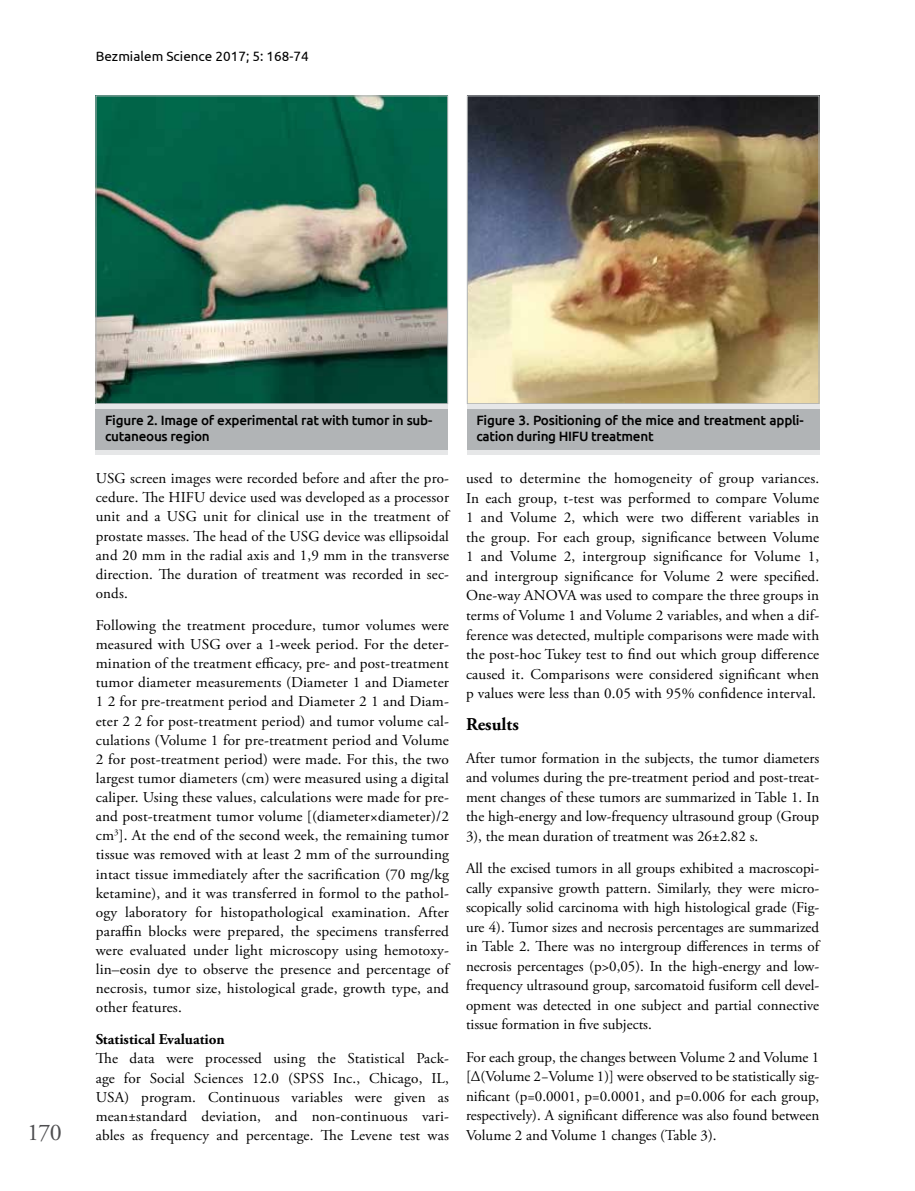
<style>
.page{position:relative;width:915px;height:1191px;background:#fff}
.page>*{position:absolute;margin:0;border:0;box-sizing:border-box;transform-origin:0 0}
.t1{font:24px "Adobe Garamond Pro";color:#4d4d4f}
.t2{font:700 18px "Adobe Garamond Pro";color:#000}
.t3{font:15px/19.5px "Adobe Garamond Pro";letter-spacing:.01em;color:#000;text-align:justify}
.t4{font:700 15px "Adobe Garamond Pro";color:#000}
.t5{font:500 13.5px/16.2px "Ubuntu";letter-spacing:-.02em;color:#000}
.t6{font:13.5px "Ubuntu";color:#000}
</style>
<div class="page">
<img style="left:469px;top:98px;width:348px;height:304px">
<div style="left:467px;top:96px;width:352px;height:308px;border:1px solid #b1b4b6"></div>
<div style="left:467px;top:408px;width:352px;height:42px;background:#b1b4b6"></div>
<hr style="left:467px;top:404px;width:352px;height:4px;background:#e6e7e8">
<hr style="left:467px;top:450px;width:352px;height:4px;background:#e6e7e8">
<img style="left:98px;top:98px;width:348px;height:304px">
<div style="left:96px;top:96px;width:352px;height:308px;border:1px solid #b1b4b6"></div>
<div style="left:96px;top:408px;width:352px;height:42px;background:#b1b4b6"></div>
<hr style="left:96px;top:404px;width:352px;height:4px;background:#e6e7e8">
<hr style="left:96px;top:450px;width:352px;height:4px;background:#e6e7e8">
<p class="t6" style="left:96px;top:48px;width:214px">Bezmialem Science 2017; 5: 168-74</p>
<h1 class="t1" style="left:27px;top:1118px;width:36px">170</h1>
<p class="t5" style="left:105px;top:412px;width:328px">Figure 2. Image of experimental rat with tumor in sub&shy;cutaneous region</p>
<p class="t3" style="left:96px;top:469px;width:354px">USG screen images were recorded before and after the pro&shy;cedure. The HIFU device used was developed as a processor unit and a USG unit for clinical use in the treatment of prostate masses. The head of the USG device was ellipsoidal and 20 mm in the radial axis and 1,9 mm in the transverse direction. The duration of treatment was recorded in sec&shy;onds.</p>
<p class="t3" style="left:96px;top:616px;width:354px;line-height:19px">Following the treatment procedure, tumor volumes were measured with USG over a 1-week period. For the deter&shy;mination of the treatment efficacy, pre- and post-treatment tumor diameter measurements (Diameter 1 and Diameter 1 2 for pre-treatment period and Diameter 2 1 and Diam&shy;eter 2 2 for post-treatment period) and tumor volume cal&shy;culations (Volume 1 for pre-treatment period and Volume 2 for post-treatment period) were made. For this, the two largest tumor diameters (cm) were measured using a digital caliper. Using these values, calculations were made for pre&shy;and post-treatment tumor volume [(diameter×diameter)/2 cm<sup>3</sup>]. At the end of the second week, the remaining tumor tissue was removed with at least 2 mm of the surrounding intact tissue immediately after the sacrification (70 mg/kg ketamine), and it was transferred in formol to the pathol&shy;ogy laboratory for histopathological examination. After paraffin blocks were prepared, the specimens transferred were evaluated under light microscopy using hemotoxy&shy;lin–eosin dye to observe the presence and percentage of necrosis, tumor size, histological grade, growth type, and other features.</p>
<p class="t4" style="left:96px;top:1030px;width:130px">Statistical Evaluation</p>
<p class="t3" style="left:96px;top:1049px;width:354px;line-height:19px">The data were processed using the Statistical Pack&shy;age for Social Sciences 12.0 (SPSS Inc., Chicago, IL, USA) program. Continuous variables were given as mean±standard deviation, and non-continuous vari&shy;ables as frequency and percentage. The Levene test was</p>
<p class="t5" style="left:476px;top:412px;width:328px">Figure 3. Positioning of the mice and treatment appli&shy;cation during HIFU treatment</p>
<p class="t3" style="left:466px;top:469px;width:354px">used to determine the homogeneity of group variances.<br>In each group, t-test was performed to compare Volume 1 and Volume 2, which were two different variables in the group. For each group, significance between Volume 1 and Volume 2, intergroup significance for Volume 1, and intergroup significance for Volume 2 were specified.<br>One-way ANOVA was used to compare the three groups in terms of Volume 1 and Volume 2 variables, and when a dif&shy;ference was detected, multiple comparisons were made with the post-hoc Tukey test to find out which group difference caused it. Comparisons were considered significant when p values were less than 0.05 with 95% confidence interval.</p>
<p class="t2" style="left:466px;top:714px;width:54px">Results</p>
<p class="t3" style="left:466px;top:748px;width:354px">After tumor formation in the subjects, the tumor diameters and volumes during the pre-treatment period and post-treat&shy;ment changes of these tumors are summarized in Table 1. In the high-energy and low-frequency ultrasound group (Group 3), the mean duration of treatment was 26±2.82 s.</p>
<p class="t3" style="left:466px;top:859px;width:354px">All the excised tumors in all groups exhibited a macroscopi&shy;cally expansive growth pattern. Similarly, they were micro&shy;scopically solid carcinoma with high histological grade (Fig&shy;ure 4). Tumor sizes and necrosis percentages are summarized in Table 2. There was no intergroup differences in terms of necrosis percentages (p&gt;0,05). In the high-energy and low&shy;frequency ultrasound group, sarcomatoid fusiform cell devel&shy;opment was detected in one subject and partial connective tissue formation in five subjects.</p>
<p class="t3" style="left:466px;top:1047px;width:354px">For each group, the changes between Volume 2 and Volume 1 [Δ(Volume 2−Volume 1)] were observed to be statistically sig&shy;nificant (p=0.0001, p=0.0001, and p=0.006 for each group, respectively). A significant difference was also found between Volume 2 and Volume 1 changes (Table 3).</p>
</div>
